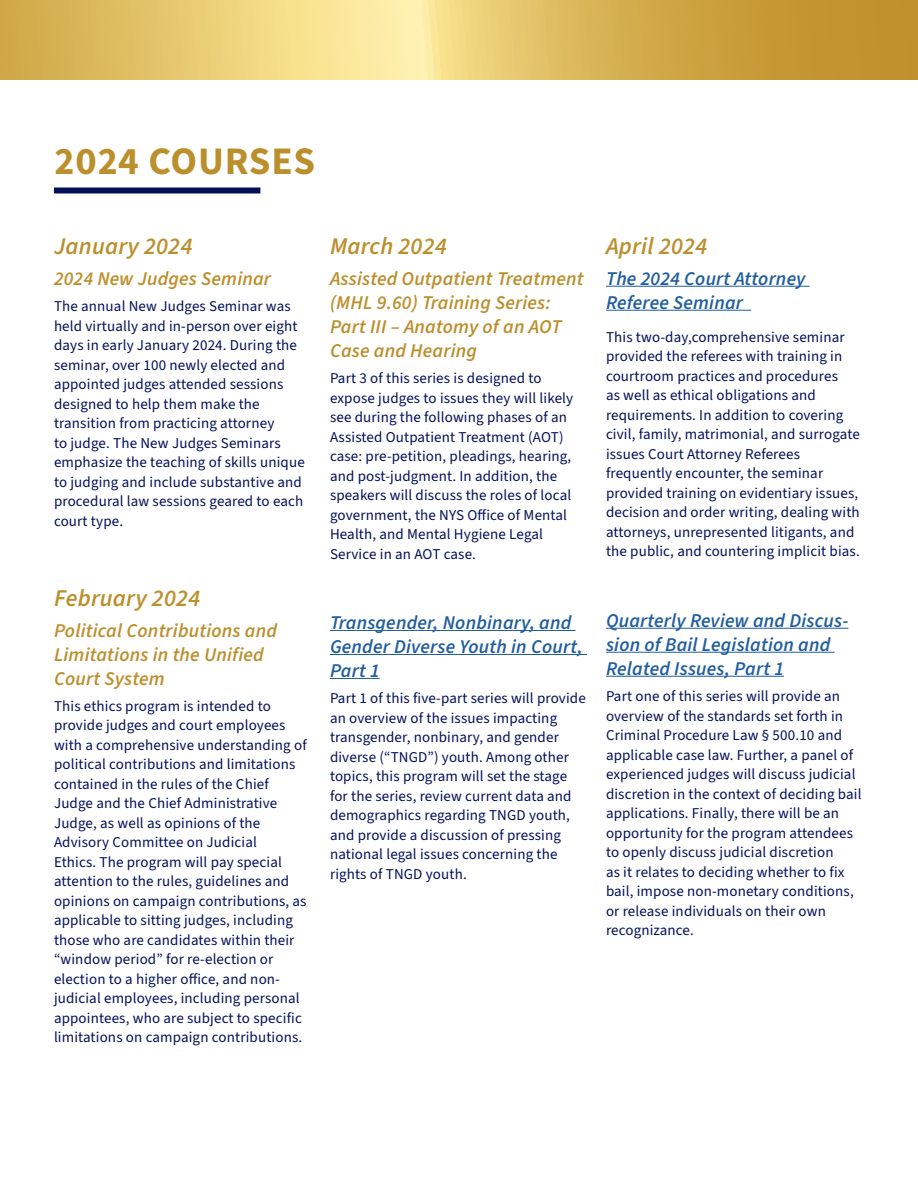
<style>
.page{position:relative;width:918px;height:1188px;background:#fff}
.page>*{position:absolute;margin:0;border:0;box-sizing:border-box;transform-origin:0 0}
.t1{font:700 39px "Source Sans 3";letter-spacing:.01em;color:#bc8f2d}
.t2{font:italic 600 24px "Source Sans 3";letter-spacing:.01em;color:#bc8f2d}
.t3{font:italic 600 19.5px/24px "Source Sans 3";letter-spacing:.01em;color:#bc8f2d}
.t4{font:italic 600 19.5px/24px "Source Sans 3";letter-spacing:.01em;color:#215e9e}
.t5{font:15px/19.5px "Source Sans 3";letter-spacing:.01em;color:#031059}
</style>
<div class="page">
<svg style="left:0;top:0;width:918px;height:80px;background:#debc62"></svg>
<div style="left:54px;top:188px;width:206px;height:6px;background:#031059"></div>
<hr style="left:330px;top:630px;width:246px;height:1px;background:#215e9e">
<hr style="left:330px;top:654px;width:257px;height:1px;background:#215e9e">
<hr style="left:330px;top:678px;width:50px;height:1px;background:#215e9e">
<hr style="left:606px;top:286px;width:204px;height:1px;background:#215e9e">
<hr style="left:606px;top:310px;width:145px;height:1px;background:#215e9e">
<hr style="left:606px;top:628px;width:242px;height:1px;background:#215e9e">
<hr style="left:606px;top:652px;width:229px;height:1px;background:#215e9e">
<hr style="left:606px;top:676px;width:178px;height:1px;background:#215e9e">
<h1 class="t1" style="left:54px;top:136px;width:263px">2024 COURSES</h1>
<h2 class="t2" style="left:54px;top:231px;width:140px">January 2024</h2>
<h3 class="t3" style="left:54px;top:266px;width:219px">2024 New Judges Seminar</h3>
<p class="t5" style="left:54px;top:296px;width:252px">The annual New Judges Seminar was held virtually and in-person over eight days in early January 2024. During the seminar, over 100 newly elected and appointed judges attended sessions designed to help them make the transition from practicing attorney<br>to judge. The New Judges Seminars emphasize the teaching of skills unique to judging and include substantive and procedural law sessions geared to each court type.</p>
<h2 class="t2" style="left:54px;top:582px;width:148px">February 2024</h2>
<h3 class="t3" style="left:54px;top:618px;width:224px">Political Contributions and<br>Limitations in the Unified<br>Court System</h3>
<p class="t5" style="left:54px;top:696px;width:254px">This ethics program is intended to provide judges and court employees with a comprehensive understanding of political contributions and limitations contained in the rules of the Chief Judge and the Chief Administrative Judge, as well as opinions of the Advisory Committee on Judicial<br>Ethics. The program will pay special attention to the rules, guidelines and opinions on campaign contributions, as applicable to sitting judges, including those who are candidates within their “window period” for re-election or election to a higher office, and non&shy;judicial employees, including personal appointees, who are subject to specific limitations on campaign contributions.</p>
<h2 class="t2" style="left:330px;top:231px;width:118px">March 2024</h2>
<h3 class="t3" style="left:330px;top:266px;width:255px">Assisted Outpatient Treatment (MHL 9.60) Training Series:<br>Part III – Anatomy of an AOT<br>Case and Hearing</h3>
<p class="t5" style="left:330px;top:368px;width:245px">Part 3 of this series is designed to expose judges to issues they will likely see during the following phases of an Assisted Outpatient Treatment (AOT) case: pre-petition, pleadings, hearing, and post-judgment. In addition, the speakers will discuss the roles of local government, the NYS Office of Mental Health, and Mental Hygiene Legal Service in an AOT case.</p>
<h2 class="t2" style="left:606px;top:231px;width:103px">April 2024</h2>
<h3 class="t4" style="left:606px;top:266px;width:201px">The 2024 Court Attorney<br>Referee Seminar</h3>
<p class="t5" style="left:606px;top:327px;width:255px">This two-day,comprehensive seminar provided the referees with training in courtroom practices and procedures<br>as well as ethical obligations and requirements. In addition to covering civil, family, matrimonial, and surrogate issues Court Attorney Referees frequently encounter, the seminar provided training on evidentiary issues, decision and order writing, dealing with attorneys, unrepresented litigants, and the public, and countering implicit bias.</p>
<h3 class="t4" style="left:330px;top:611px;width:254px">Transgender, Nonbinary, and<br>Gender Diverse Youth in Court,<br>Part 1</h3>
<p class="t5" style="left:330px;top:689px;width:257px">Part 1 of this five-part series will provide an overview of the issues impacting transgender, nonbinary, and gender diverse (“TNGD”) youth. Among other topics, this program will set the stage for the series, review current data and demographics regarding TNGD youth, and provide a discussion of pressing national legal issues concerning the rights of TNGD youth.</p>
<h3 class="t4" style="left:606px;top:608px;width:244px">Quarterly Review and Discus&shy;sion of Bail Legislation and<br>Related Issues, Part 1</h3>
<p class="t5" style="left:606px;top:686px;width:257px">Part one of this series will provide an overview of the standards set forth in Criminal Procedure Law § 500.10 and applicable case law. Further, a panel of experienced judges will discuss judicial discretion in the context of deciding bail applications. Finally, there will be an opportunity for the program attendees to openly discuss judicial discretion<br>as it relates to deciding whether to fix bail, impose non-monetary conditions, or release individuals on their own recognizance.</p>
</div>
